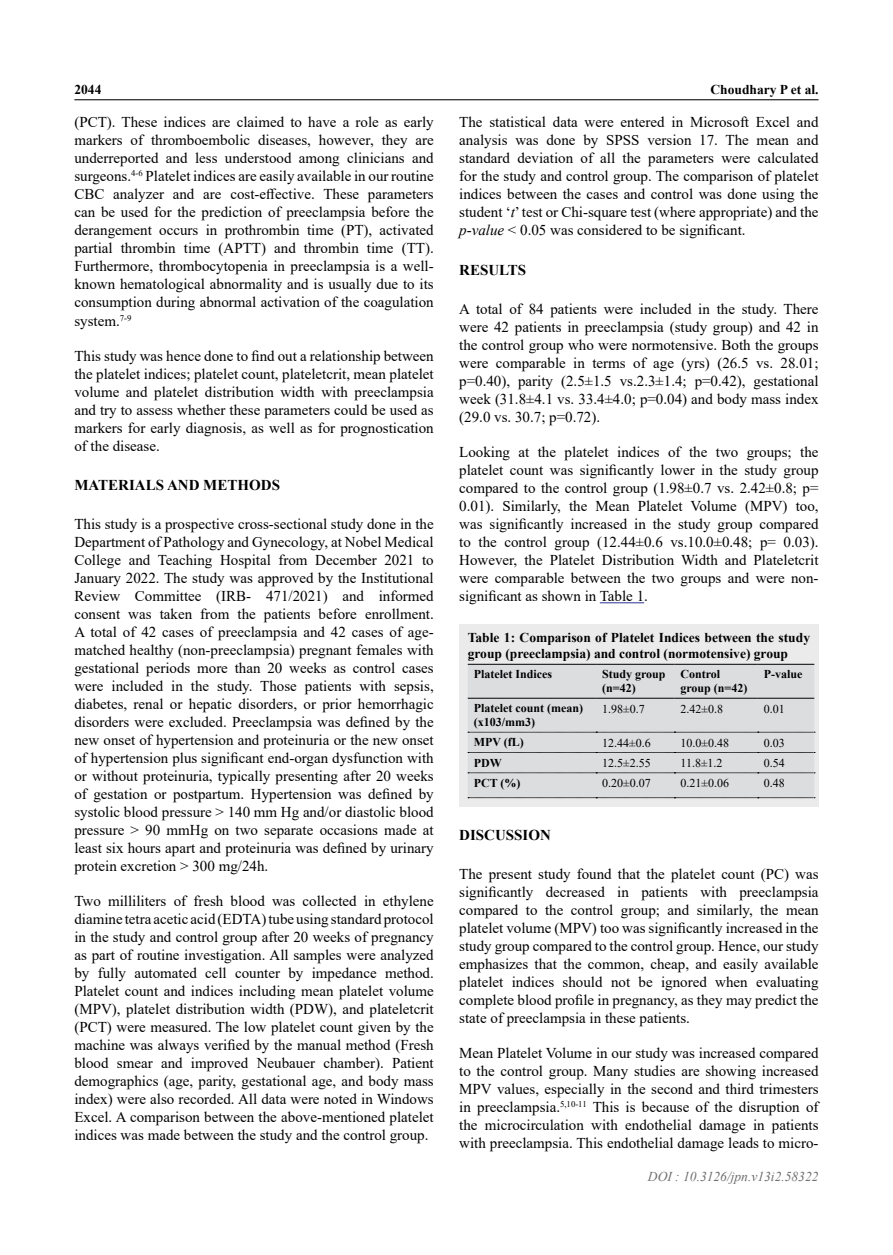
<style>
.page{position:relative;width:893px;height:1255px;background:#fff}
.page>*{position:absolute;margin:0;border:0;box-sizing:border-box;transform-origin:0 0}
.t1{font:15px/18px "Times New Roman";color:#000;text-align:justify}
.t2{font:700 15px "Times New Roman";color:#000}
.t3{font:700 13.5px/16.2px "Times New Roman";color:#000}
.t4{font:italic 13.5px "Times New Roman";color:#6d6e71}
.t5{font:700 12px/13.8px "Times New Roman";color:#000}
.t6{font:12px "Times New Roman";color:#000}
.s1{font-style:italic}
</style>
<div class="page">
<hr style="left:74px;top:99px;width:745px;height:1px;background:#000">
<hr style="left:600px;top:602px;width:44px;height:1px;background:#2e3092">
<div style="left:459px;top:624px;width:360px;height:182px;background:#ebebec"></div>
<div style="left:468px;top:665px;width:346px;height:132px;background:#dcddde"></div>
<svg style="left:468px;top:732px;width:347px;height:1px"></svg>
<svg style="left:468px;top:752px;width:347px;height:1px"></svg>
<svg style="left:468px;top:772px;width:347px;height:1px"></svg>
<svg style="left:468px;top:797px;width:347px;height:1px"></svg>
<hr style="left:468px;top:664px;width:128px;height:1px;background:#000">
<hr style="left:596px;top:664px;width:78px;height:1px;background:#000">
<hr style="left:674px;top:664px;width:84px;height:1px;background:#000">
<hr style="left:758px;top:664px;width:56px;height:1px;background:#000">
<hr style="left:468px;top:698px;width:128px;height:1px;background:#000">
<hr style="left:596px;top:698px;width:78px;height:1px;background:#000">
<hr style="left:674px;top:698px;width:84px;height:1px;background:#000">
<hr style="left:758px;top:698px;width:56px;height:1px;background:#000">
<p class="t3" style="left:74px;top:81px;width:28px">2044</p>
<p class="t1" style="left:74px;top:113px;width:361px">(PCT). These indices are claimed to have a role as early markers of thromboembolic diseases, however, they are underreported and less understood among clinicians and surgeons.<sup>4-6</sup> Platelet indices are easily available in our routine CBC analyzer and are cost-effective. These parameters can be used for the prediction of preeclampsia before the derangement occurs in prothrombin time (PT), activated partial thrombin time (APTT) and thrombin time (TT).<br>Furthermore, thrombocytopenia in preeclampsia is a well&shy;known hematological abnormality and is usually due to its consumption during abnormal activation of the coagulation system.<sup>7-9</sup></p>
<p class="t1" style="left:74px;top:346px;width:361px">This study was hence done to find out a relationship between the platelet indices; platelet count, plateletcrit, mean platelet volume and platelet distribution width with preeclampsia and try to assess whether these parameters could be used as markers for early diagnosis, as well as for prognostication of the disease.</p>
<p class="t2" style="left:74px;top:474px;width:207px">MATERIALS AND METHODS</p>
<p class="t1" style="left:74px;top:514px;width:361px">This study is a prospective cross-sectional study done in the Department of Pathology and Gynecology, at Nobel Medical College and Teaching Hospital from December 2021 to January 2022. The study was approved by the Institutional Review Committee (IRB- 471/2021) and informed consent was taken from the patients before enrollment.<br>A total of 42 cases of preeclampsia and 42 cases of age&shy;matched healthy (non-preeclampsia) pregnant females with gestational periods more than 20 weeks as control cases were included in the study. Those patients with sepsis, diabetes, renal or hepatic disorders, or prior hemorrhagic disorders were excluded. Preeclampsia was defined by the new onset of hypertension and proteinuria or the new onset of hypertension plus significant end-organ dysfunction with or without proteinuria, typically presenting after 20 weeks of gestation or postpartum. Hypertension was defined by systolic blood pressure &gt; 140 mm Hg and/or diastolic blood pressure &gt; 90 mmHg on two separate occasions made at least six hours apart and proteinuria was defined by urinary protein excretion &gt; 300 mg/24h.</p>
<p class="t1" style="left:74px;top:891px;width:361px">Two milliliters of fresh blood was collected in ethylene diamine tetra acetic acid (EDTA) tube using standard protocol in the study and control group after 20 weeks of pregnancy as part of routine investigation. All samples were analyzed by fully automated cell counter by impedance method.<br>Platelet count and indices including mean platelet volume (MPV), platelet distribution width (PDW), and plateletcrit (PCT) were measured. The low platelet count given by the machine was always verified by the manual method (Fresh blood smear and improved Neubauer chamber). Patient demographics (age, parity, gestational age, and body mass index) were also recorded. All data were noted in Windows Excel. A comparison between the above-mentioned platelet indices was made between the study and the control group.</p>
<p class="t3" style="left:710px;top:81px;width:110px">Choudhary P et al.</p>
<p class="t1" style="left:459px;top:113px;width:361px">The statistical data were entered in Microsoft Excel and analysis was done by SPSS version 17. The mean and standard deviation of all the parameters were calculated for the study and control group. The comparison of platelet indices between the cases and control was done using the student ‘<span class="s1">t</span>’ test or Chi-square test (where appropriate) and the <span class="s1">p-value</span> &lt; 0.05 was considered to be significant.</p>
<p class="t2" style="left:459px;top:259px;width:68px">RESULTS</p>
<p class="t1" style="left:459px;top:299px;width:361px">A total of 84 patients were included in the study. There were 42 patients in preeclampsia (study group) and 42 in the control group who were normotensive. Both the groups were comparable in terms of age (yrs) (26.5 vs. 28.01; p=0.40), parity (2.5±1.5 vs.2.3±1.4; p=0.42), gestational week (31.8±4.1 vs. 33.4±4.0; p=0.04) and body mass index (29.0 vs. 30.7; p=0.72).</p>
<p class="t1" style="left:459px;top:442px;width:361px">Looking at the platelet indices of the two groups; the platelet count was significantly lower in the study group compared to the control group (1.98±0.7 vs. 2.42±0.8; p= 0.01). Similarly, the Mean Platelet Volume (MPV) too, was significantly increased in the study group compared to the control group (12.44±0.6 vs.10.0±0.48; p= 0.03).<br>However, the Platelet Distribution Width and Plateletcrit were comparable between the two groups and were non&shy;significant as shown in Table 1.</p>
<p class="t3" style="left:468px;top:628px;width:344px">Table 1: Comparison of Platelet Indices between the study group (preeclampsia) and control (normotensive) group</p>
<p class="t5" style="left:474px;top:667px;width:80px">Platelet Indices</p>
<p class="t5" style="left:602px;top:667px;width:65px">Study group (n=42)</p>
<p class="t5" style="left:680px;top:667px;width:68px">Control group (n=42)</p>
<p class="t5" style="left:764px;top:667px;width:40px">P-value</p>
<p class="t5" style="left:474px;top:701px;width:111px">Platelet count (mean) (x103/mm3)</p>
<p class="t6" style="left:602px;top:700px;width:44px">1.98±0.7</p>
<p class="t6" style="left:680px;top:700px;width:44px">2.42±0.8</p>
<p class="t6" style="left:764px;top:700px;width:22px">0.01</p>
<p class="t5" style="left:474px;top:735px;width:52px">MPV (fL)</p>
<p class="t6" style="left:602px;top:734px;width:50px">12.44±0.6</p>
<p class="t6" style="left:680px;top:734px;width:50px">10.0±0.48</p>
<p class="t6" style="left:764px;top:734px;width:23px">0.03</p>
<p class="t5" style="left:474px;top:755px;width:29px">PDW</p>
<p class="t6" style="left:602px;top:754px;width:50px">12.5±2.55</p>
<p class="t6" style="left:680px;top:754px;width:44px">11.8±1.2</p>
<p class="t6" style="left:764px;top:754px;width:22px">0.54</p>
<p class="t5" style="left:474px;top:775px;width:48px">PCT (%)</p>
<p class="t6" style="left:602px;top:774px;width:50px">0.20±0.07</p>
<p class="t6" style="left:680px;top:774px;width:50px">0.21±0.06</p>
<p class="t6" style="left:764px;top:774px;width:23px">0.48</p>
<p class="t2" style="left:459px;top:823px;width:93px">DISCUSSION</p>
<p class="t1" style="left:459px;top:864px;width:361px">The present study found that the platelet count (PC) was significantly decreased in patients with preeclampsia compared to the control group; and similarly, the mean platelet volume (MPV) too was significantly increased in the study group compared to the control group. Hence, our study emphasizes that the common, cheap, and easily available platelet indices should not be ignored when evaluating complete blood profile in pregnancy, as they may predict the state of preeclampsia in these patients.</p>
<p class="t1" style="left:459px;top:1043px;width:361px">Mean Platelet Volume in our study was increased compared to the control group. Many studies are showing increased MPV values, especially in the second and third trimesters in preeclampsia.<sup>5,10-11</sup> This is because of the disruption of the microcirculation with endothelial damage in patients with preeclampsia. This endothelial damage leads to micro-</p>
<p class="t4" style="left:648px;top:1167px;width:172px">DOI : 10.3126/jpn.v13i2.58322</p>
</div>
